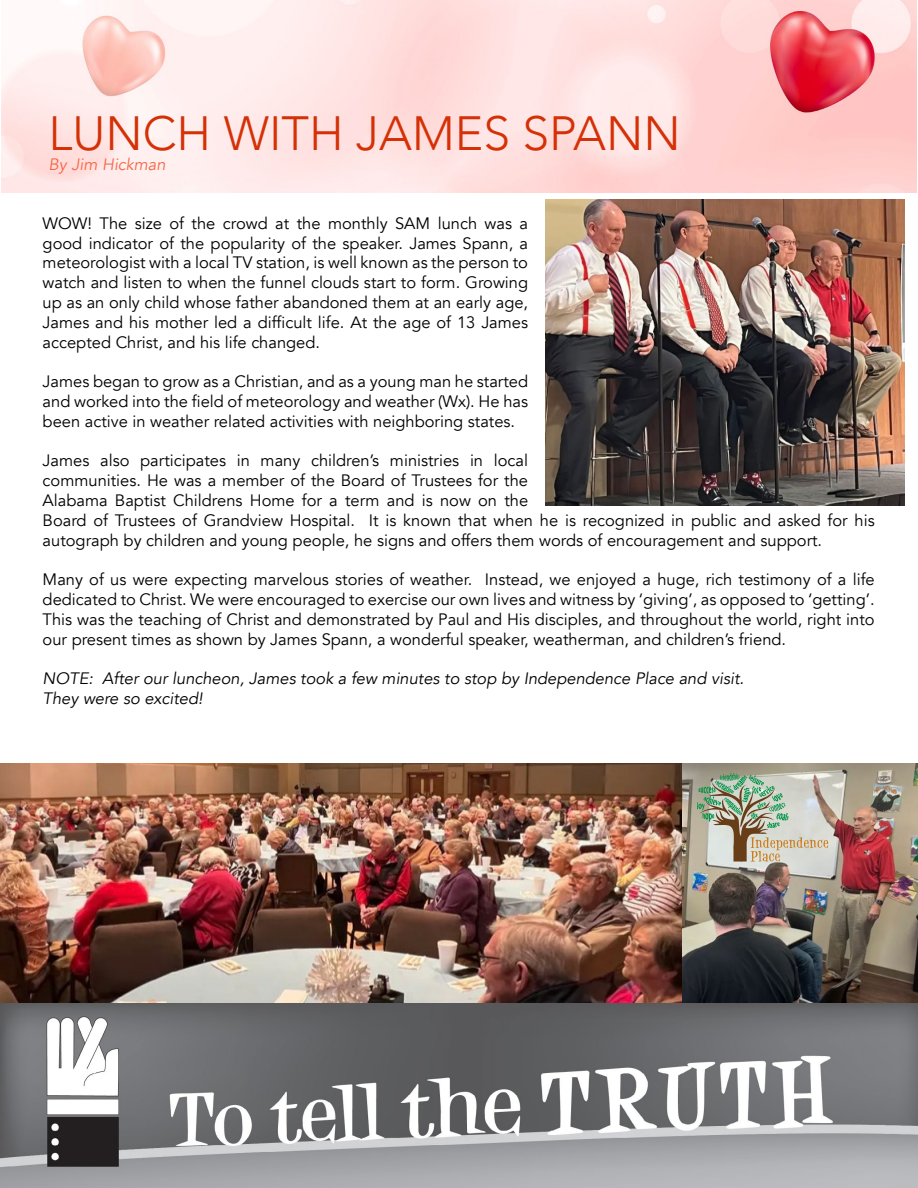
<style>
.page{position:relative;width:918px;height:1188px;background:#fff}
.page>*{position:absolute;margin:0;border:0;box-sizing:border-box;transform-origin:0 0}
.t1{font:300 48px "Avenir";color:#d53006}
.t2{font:16.5px/19.8px "Avenir";color:#000;text-align:justify}
.t3{font:italic 16.5px/19.8px "Avenir";color:#000}
.t4{font:italic 16.5px "Avenir";color:#f76747}
</style>
<div class="page">
<img style="left:2px;top:0;width:914px;height:192px">
<img style="left:0;top:763px;width:918px;height:425px">
<svg style="left:697px;top:773px;width:131px;height:89px;background:#b6baa7"></svg>
<img style="left:545px;top:200px;width:359px;height:305px">
<h1 class="t1" style="left:49px;top:106px;width:634px">LUNCH WITH JAMES SPANN</h1>
<p class="t4" style="left:49px;top:155px;width:119px">By Jim Hickman</p>
<p class="t2" style="left:43px;top:213px;width:487px">WOW! The size of the crowd at the monthly SAM lunch was a good indicator of the popularity of the speaker. James Spann, a meteorologist with a local TV station, is well known as the person to watch and listen to when the funnel clouds start to form. Growing up as an only child whose father abandoned them at an early age, James and his mother led a difficult life. At the age of 13 James accepted Christ, and his life changed.</p>
<p class="t2" style="left:43px;top:372px;width:487px">James began to grow as a Christian, and as a young man he started and worked into the field of meteorology and weather (Wx). He has been active in weather related activities with neighboring states.</p>
<p class="t2" style="left:43px;top:451px;width:834px;text-align:left">James also participates in many children’s ministries in local<br>communities. He was a member of the Board of Trustees for the<br>Alabama Baptist Childrens Home for a term and is now on the<br>Board of Trustees of Grandview Hospital. It is known that when he is recognized in public and asked for his autograph by children and young people, he signs and offers them words of encouragement and support.</p>
<p class="t2" style="left:43px;top:570px;width:834px">Many of us were expecting marvelous stories of weather. Instead, we enjoyed a huge, rich testimony of a life dedicated to Christ. We were encouraged to exercise our own lives and witness by ‘giving’, as opposed to ‘getting’.<br>This was the teaching of Christ and demonstrated by Paul and His disciples, and throughout the world, right into our present times as shown by James Spann, a wonderful speaker, weatherman, and children’s friend.</p>
<p class="t3" style="left:43px;top:669px;width:703px">NOTE: After our luncheon, James took a few minutes to stop by Independence Place and visit.<br>They were so excited!</p>
</div>
